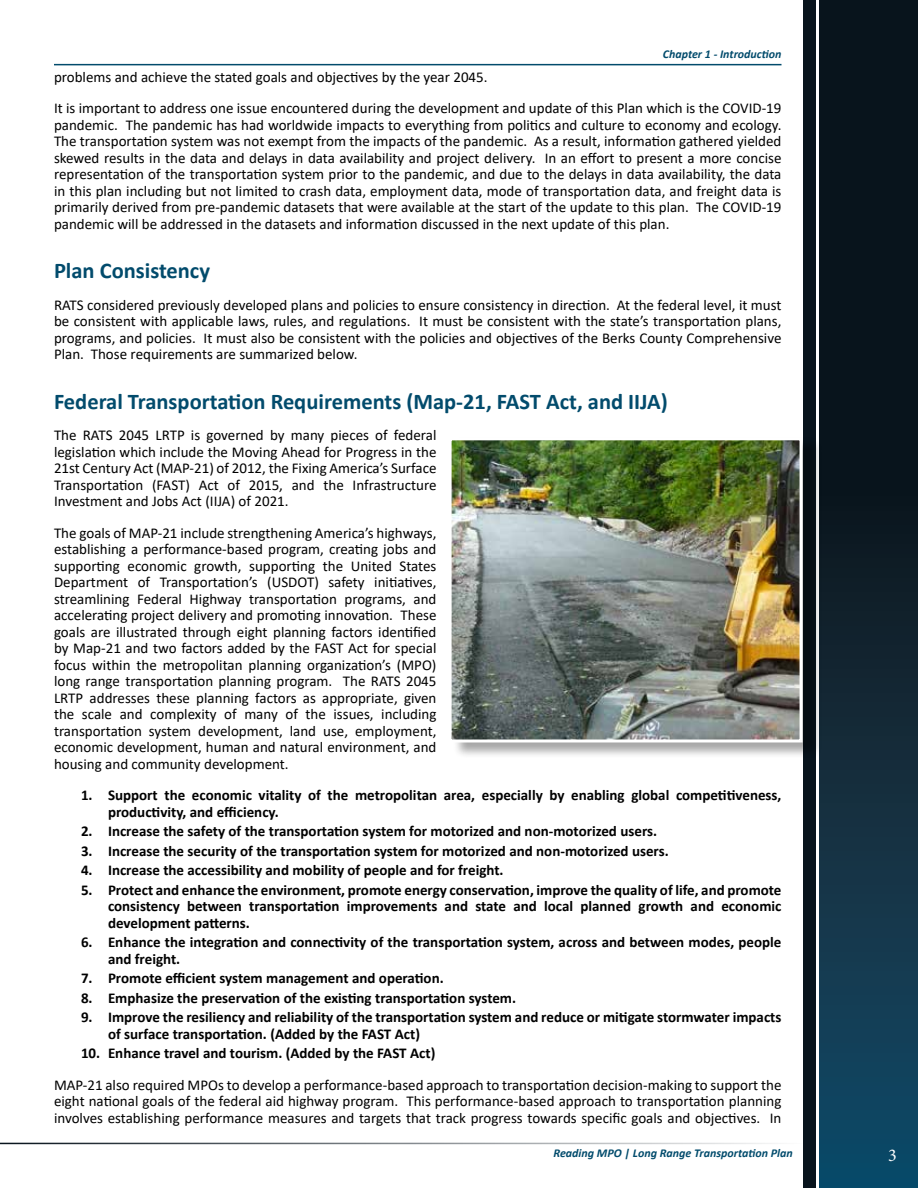
<style>
.page{position:relative;width:918px;height:1188px;background:#fff}
.page>*{position:absolute;margin:0;border:0;box-sizing:border-box;transform-origin:0 0}
.t1{font:700 22.5px "Calibri";color:#024b6c}
.t2{font:18px "Minion Pro";color:#fff}
.t3{font:15px/16.5px "Calibri";color:#000;text-align:justify}
.t4{font:700 15px/16.5px "Calibri";color:#000}
.t5{font:italic 700 12px "Calibri";color:#024b6c}
</style>
<div class="page">
<div style="left:804px;top:0;width:12px;height:1188px;background:#08141d"></div>
<svg style="left:819px;top:0;width:99px;height:1188px;background:#0d2532"></svg>
<hr style="left:0;top:1143px;width:802px;height:1px;background:#08141d">
<hr style="left:54px;top:64px;width:728px;height:1px;background:#024b6c">
<div style="left:452px;top:436px;width:371px;height:322px;background:#000;opacity:.35"></div>
<img style="left:453px;top:441px;width:346px;height:297px">
<div style="left:449px;top:437px;width:354px;height:305px;border:3px solid #fff"></div>
<p class="t5" style="left:663px;top:45px;width:120px">Chapter 1 - Introduction</p>
<p class="t3" style="left:54px;top:61px;width:729px;line-height:31.5px">problems and achieve the stated goals and objectives by the year 2045.<br>It is important to address one issue encountered during the development and update of this Plan which is the COVID-19</p>
<p class="t3" style="left:54px;top:116px;width:729px">pandemic. The pandemic has had worldwide impacts to everything from politics and culture to economy and ecology.<br>The transportation system was not exempt from the impacts of the pandemic. As a result, information gathered yielded skewed results in the data and delays in data availability and project delivery. In an effort to present a more concise representation of the transportation system prior to the pandemic, and due to the delays in data availability, the data in this plan including but not limited to crash data, employment data, mode of transportation data, and freight data is primarily derived from pre-pandemic datasets that were available at the start of the update to this plan. The COVID-19 pandemic will be addressed in the datasets and information discussed in the next update of this plan.</p>
<h1 class="t1" style="left:54px;top:255px;width:158px">Plan Consistency</h1>
<p class="t3" style="left:54px;top:296px;width:729px">RATS considered previously developed plans and policies to ensure consistency in direction. At the federal level, it must be consistent with applicable laws, rules, and regulations. It must be consistent with the state’s transportation plans, programs, and policies. It must also be consistent with the policies and objectives of the Berks County Comprehensive Plan. Those requirements are summarized below.</p>
<h1 class="t1" style="left:54px;top:385px;width:615px">Federal Transportation Requirements (Map-21, FAST Act, and IIJA)</h1>
<p class="t3" style="left:54px;top:427px;width:384px">The RATS 2045 LRTP is governed by many pieces of federal legislation which include the Moving Ahead for Progress in the 21st Century Act (MAP-21) of 2012, the Fixing America’s Surface Transportation (FAST) Act of 2015, and the Infrastructure Investment and Jobs Act (IIJA) of 2021.</p>
<p class="t3" style="left:54px;top:524px;width:384px">The goals of MAP-21 include strengthening America’s highways, establishing a performance-based program, creating jobs and supporting economic growth, supporting the United States Department of Transportation’s (USDOT) safety initiatives, streamlining Federal Highway transportation programs, and accelerating project delivery and promoting innovation. These goals are illustrated through eight planning factors identified by Map-21 and two factors added by the FAST Act for special focus within the metropolitan planning organization’s (MPO) long range transportation planning program. The RATS 2045<br>LRTP addresses these planning factors as appropriate, given the scale and complexity of many of the issues, including transportation system development, land use, employment, economic development, human and natural environment, and housing and community development.</p>
<p class="t4" style="left:108px;top:787px;width:675px;text-indent:-27px">1. Support the economic vitality of the metropolitan area, especially by enabling global competitiveness, productivity, and efficiency.</p>
<p class="t4" style="left:81px;top:823px;width:578px">2. Increase the safety of the transportation system for motorized and non-motorized users.</p>
<p class="t4" style="left:81px;top:842px;width:589px">3. Increase the security of the transportation system for motorized and non-motorized users.</p>
<p class="t4" style="left:81px;top:862px;width:424px">4. Increase the accessibility and mobility of people and for freight.</p>
<p class="t4" style="left:108px;top:881px;width:675px;text-align:justify;text-indent:-27px">5. Protect and enhance the environment, promote energy conservation, improve the quality of life, and promote consistency between transportation improvements and state and local planned growth and economic development patterns.</p>
<p class="t4" style="left:108px;top:934px;width:675px;text-indent:-27px">6. Enhance the integration and connectivity of the transportation system, across and between modes, people and freight.</p>
<p class="t4" style="left:81px;top:970px;width:364px">7. Promote efficient system management and operation.</p>
<p class="t4" style="left:81px;top:989px;width:437px">8. Emphasize the preservation of the existing transportation system.</p>
<p class="t4" style="left:108px;top:1009px;width:675px;text-indent:-27px">9. Improve the resiliency and reliability of the transportation system and reduce or mitigate stormwater impacts of surface transportation. (Added by the FAST Act)</p>
<p class="t4" style="left:81px;top:1045px;width:356px">10. Enhance travel and tourism. (Added by the FAST Act)</p>
<p class="t3" style="left:54px;top:1076px;width:729px">MAP-21 also required MPOs to develop a performance-based approach to transportation decision-making to support the eight national goals of the federal aid highway program. This performance-based approach to transportation planning involves establishing performance measures and targets that track progress towards specific goals and objectives. In</p>
<p class="t5" style="left:554px;top:1144px;width:241px">Reading MPO | Long Range Transportation Plan</p>
<p class="t2" style="left:888px;top:1143px;width:10px">3</p>
</div>
